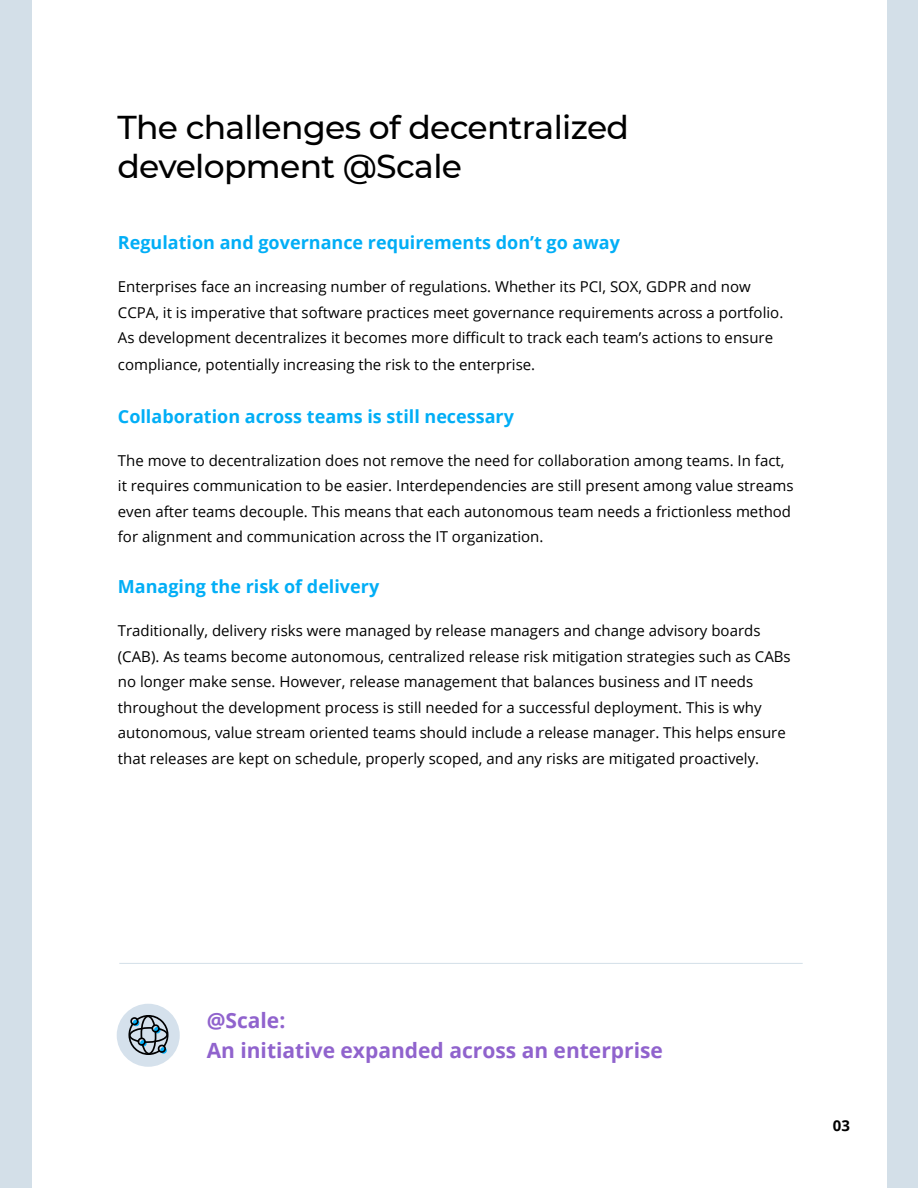
<style>
.page{position:relative;width:918px;height:1188px;background:#d3dfe8}
.page>*{position:absolute;margin:0;border:0;box-sizing:border-box;transform-origin:0 0}
.t1{font:500 33px/39px "Montserrat";letter-spacing:-.02em;color:#000}
.t2{font:700 21px/30px "Open Sans";color:#9063cd}
.t3{font:700 18px "Open Sans";color:#02aef6}
.t4{font:15px/25.5px "Open Sans";color:#000}
.t5{font:700 15px "Open Sans";color:#000}
</style>
<div class="page">
<div style="left:32px;top:0;width:854px;height:1188px;background:#fff"></div>
<div style="left:117px;top:1004px;width:63px;height:63px;background:#d5e1ec;border-radius:50%"></div>
<svg style="left:128px;top:1015px;width:41px;height:40px"></svg>
<hr style="left:119px;top:963px;width:684px;height:1px;background:#d3dfe8">
<h1 class="t1" style="left:117px;top:110px;width:513px">The challenges of decentralized development @Scale</h1>
<p class="t3" style="left:118px;top:236px;width:504px">Regulation and governance requirements don’t go away</p>
<p class="t4" style="left:118px;top:276px;width:667px">Enterprises face an increasing number of regulations. Whether its PCI, SOX, GDPR and now<br>CCPA, it is imperative that software practices meet governance requirements across a portfolio.<br>As development decentralizes it becomes more difficult to track each team’s actions to ensure</p>
<p class="t4" style="left:118px;top:354px;width:419px">compliance, potentially increasing the risk to the enterprise.</p>
<p class="t3" style="left:118px;top:409px;width:398px">Collaboration across teams is still necessary</p>
<p class="t4" style="left:118px;top:449px;width:677px">The move to decentralization does not remove the need for collaboration among teams. In fact, it requires communication to be easier. Interdependencies are still present among value streams even after teams decouple. This means that each autonomous team needs a frictionless method for alignment and communication across the IT organization.</p>
<p class="t3" style="left:118px;top:574px;width:263px">Managing the risk of delivery</p>
<p class="t4" style="left:118px;top:619px;width:674px">Traditionally, delivery risks were managed by release managers and change advisory boards (CAB). As teams become autonomous, centralized release risk mitigation strategies such as CABs no longer make sense. However, release management that balances business and IT needs throughout the development process is still needed for a successful deployment. This is why autonomous, value stream oriented teams should include a release manager. This helps ensure that releases are kept on schedule, properly scoped, and any risks are mitigated proactively.</p>
<h2 class="t2" style="left:207px;top:1008px;width:458px">@Scale:<br>An initiative expanded across an enterprise</h2>
<p class="t5" style="left:833px;top:1120px;width:19px">03</p>
</div>
